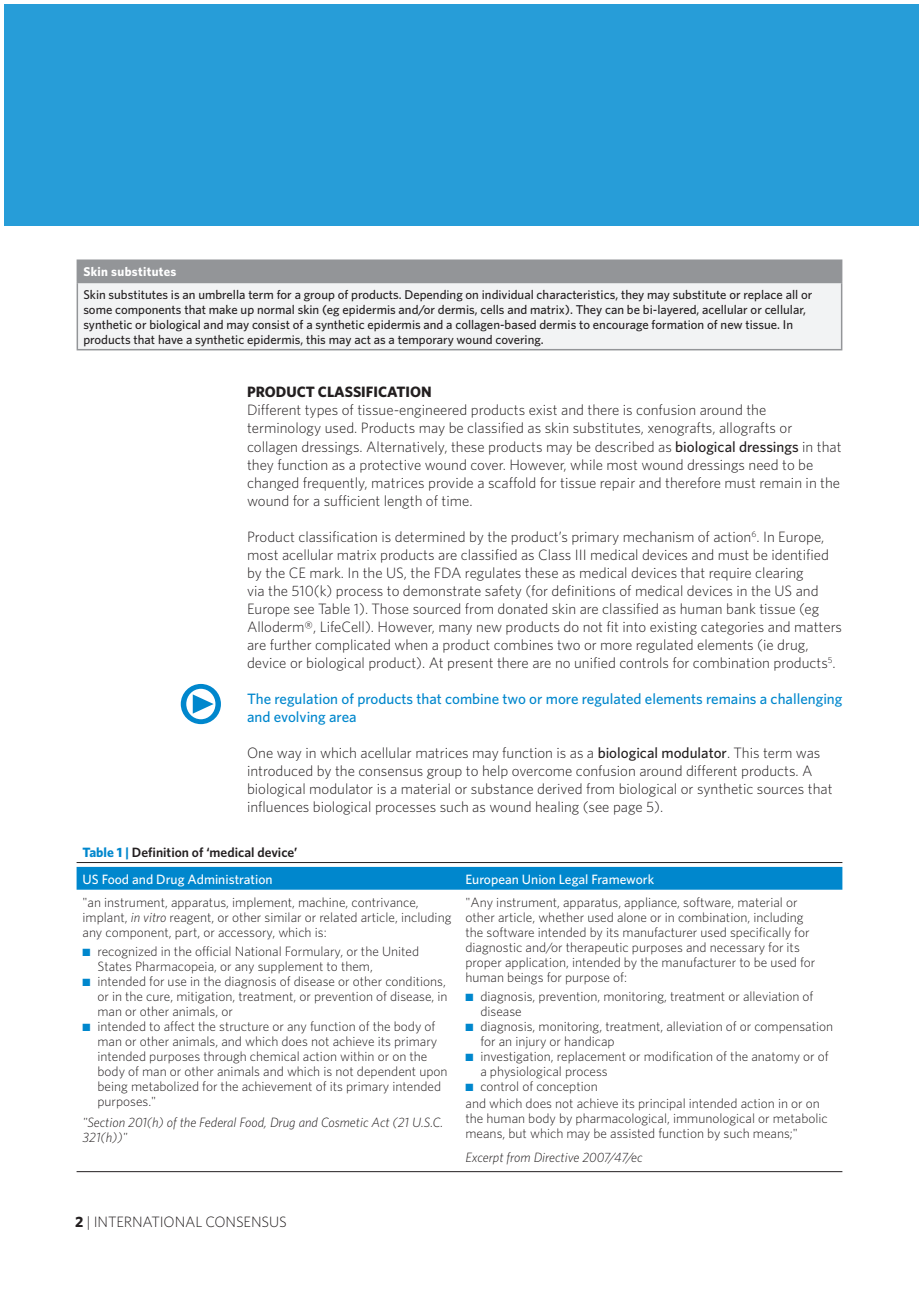
<style>
.page{position:relative;width:919px;height:1289px;background:#fff}
.page>*{position:absolute;margin:0;border:0;box-sizing:border-box;transform-origin:0 0}
.t1{font:54px "Meta Pro";color:#0087cd}
.t2{font:300 15px/18px "Whitney";color:#231f20}
.t3{font:500 15px/18px "Whitney";color:#0087cd}
.t4{font:700 15px "Whitney";color:#231f20}
.t5{font:300 13.5px/15px "Whitney";color:#231f20}
.t6{font:italic 300 13.5px/15px "Whitney";color:#231f20}
.t7{font:600 13.5px/27px "Whitney";color:#231f20}
.t8{font:500 13.5px "Whitney";color:#fff}
.t9{font:500 12.75px/15px "Whitney";color:#231f20}
.t10{font:700 12.75px "Whitney";letter-spacing:.025em;color:#fff}
.s1{font-weight:500}
.s2{font-weight:700;color:#0087cd}
.s3{font-weight:500;color:#fff}
.s4{font-style:italic}
.s5{color:#0087cd}
.s6{font-weight:700}
</style>
<div class="page">
<div style="left:4px;top:4px;width:902px;height:221px;background:#279dd8"></div>
<div style="left:906px;top:4px;width:12px;height:221px;background:#279dd8"></div>
<div style="left:77px;top:260px;width:764px;height:22px;background:#939598"></div>
<div style="left:77px;top:282px;width:764px;height:68px;background:#f2f3f4"></div>
<hr style="left:77px;top:259px;width:765px;height:2px;background:#939598">
<hr style="left:840px;top:261px;width:2px;height:21px;background:#939598">
<hr style="left:77px;top:283px;width:1px;height:66px;background:#939598">
<hr style="left:77px;top:282px;width:765px;height:1px;background:#939598">
<hr style="left:840px;top:283px;width:2px;height:66px;background:#939598">
<hr style="left:77px;top:349px;width:765px;height:1px;background:#939598">
<div style="left:77px;top:866px;width:765px;height:23px;background:#0087cd"></div>
<hr style="left:77px;top:862px;width:765px;height:1px;background:#231f20">
<hr style="left:77px;top:1171px;width:765px;height:1px;background:#231f20">
<p class="t10" style="left:83px;top:264px;width:95px">SKIN SUBSTITUTES</p>
<p class="t9" style="left:83px;top:286px;width:730px">Skin substitutes is an umbrella term for a group of products. Depending on individual characteristics, they may substitute or replace all or some components that make up normal skin (eg epidermis and/or dermis, cells and matrix). They can be bi-layered, acellular or cellular, synthetic or biological and may consist of a synthetic epidermis and a collagen-based dermis to encourage formation of new tissue. In products that have a synthetic epidermis, this may act as a temporary wound covering.</p>
<h1 class="t1" style="left:178px;top:663px;width:47px">•</h1>
<p class="t4" style="left:247px;top:383px;width:11px">PROD</p>
<p class="t4" style="left:286px;top:383px;width:66px">UCT CLASSIFI</p>
<p class="t4" style="left:378px;top:383px;width:55px">CATIO N</p>
<p class="t2" style="left:247px;top:401px;width:596px">Different types of tissue-engineered products exist and there is confusion around the terminology used. Products may be classified as skin substitutes, xenografts, allografts or collagen dressings. Alternatively, these products may be described as <span class="s1">biological dressings</span> in that they function as a protective wound cover. However, while most wound dressings need to be changed frequently, matrices provide a scaffold for tissue repair and therefore must remain in the wound for a sufficient length of time.</p>
<p class="t2" style="left:247px;top:527px;width:596px">Product classification is determined by the product’s primary mechanism of action<sup>6</sup>. In Europe, most acellular matrix products are classified as Class III medical devices and must be identified by the CE mark. In the US, the FDA regulates these as medical devices that require clearing<br>via the 510(k) process to demonstrate safety (for definitions of medical devices in the US and Europe see Table 1). Those sourced from donated skin are classified as human bank tissue (eg Alloderm®, LifeCell). However, many new products do not fit into existing categories and matters are further complicated when a product combines two or more regulated elements (ie drug, device or biological product). At present there are no unified controls for combination products<sup>5</sup>.</p>
<p class="t3" style="left:247px;top:689px;width:597px">The regulation of products that combine two or more regulated elements remains a challenging and evolving area</p>
<p class="t2" style="left:247px;top:743px;width:587px">One way in which acellular matrices may function is as a <span class="s1">biological modulator</span>. This term was introduced by the consensus group to help overcome confusion around different products. A biological modulator is a material or substance derived from biological or synthetic sources that influences biological processes such as wound healing (see page 5).</p>
<p class="t7" style="left:83px;top:838px;width:216px"><span class="s2">TABLE 1 |</span> Definition of ‘medical device’<br><span class="s3">US Food and Drug Administration</span></p>
<p class="t5" style="left:83px;top:894px;width:370px">"an instrument, apparatus, implement, machine, contrivance, implant, <span class="s4">in vitro</span> reagent, or other similar or related article, including any component, part, or accessory, which is:</p>
<p class="t5" style="left:97px;top:943px;width:323px;text-indent:-15px"><span class="s5">■</span> recognized in the official National Formulary, or the United<br>States Pharmacopeia, or any supplement to them,</p>
<p class="t5" style="left:97px;top:973px;width:351px;text-indent:-15px"><span class="s5">■</span> intended for use in the diagnosis of disease or other conditions, or in the cure, mitigation, treatment, or prevention of disease, in man or other animals, or</p>
<p class="t5" style="left:97px;top:1018px;width:351px;text-indent:-15px"><span class="s5">■</span> intended to affect the structure or any function of the body of man or other animals, and which does not achieve its primary intended purposes through chemical action within or on the body of man or other animals and which is not dependent upon being metabolized for the achievement of its primary intended purposes."</p>
<p class="t6" style="left:83px;top:1114px;width:362px">"Section 201(h) of the Federal Food, Drug and Cosmetic Act (21 U.S.C.<br>321(h))"</p>
<p class="t8" style="left:465px;top:870px;width:190px">European Union Legal Framework</p>
<p class="t5" style="left:465px;top:894px;width:351px">"Any instrument, apparatus, appliance, software, material or other article, whether used alone or in combination, including the software intended by its manufacturer used specifically for diagnostic and/or therapeutic purposes and necessary for its proper application, intended by the manufacturer to be used for human beings for purpose of:</p>
<p class="t5" style="left:480px;top:988px;width:334px;text-indent:-15px"><span class="s5">■</span> diagnosis, prevention, monitoring, treatment or alleviation of disease</p>
<p class="t5" style="left:480px;top:1018px;width:354px;text-indent:-15px"><span class="s5">■</span> diagnosis, monitoring, treatment, alleviation of or compensation for an injury or handicap</p>
<p class="t5" style="left:480px;top:1048px;width:350px;text-indent:-15px"><span class="s5">■</span> investigation, replacement or modification of the anatomy or of a physiological process</p>
<p class="t5" style="left:465px;top:1077px;width:356px;line-height:17.1px"><span class="s5">■</span> control of conception<br>and which does not achieve its principal intended action in or on</p>
<p class="t5" style="left:465px;top:1110px;width:364px">the human body by pharmacological, immunological or metabolic means, but which may be assisted function by such means;"</p>
<p class="t6" style="left:465px;top:1149px;width:179px">Excerpt from Directive 2007/47/ec</p>
<p class="t2" style="left:75px;top:1211px;width:213px"><span class="s6">2</span> | INTERNATIONAL CONSENSUS</p>
</div>
